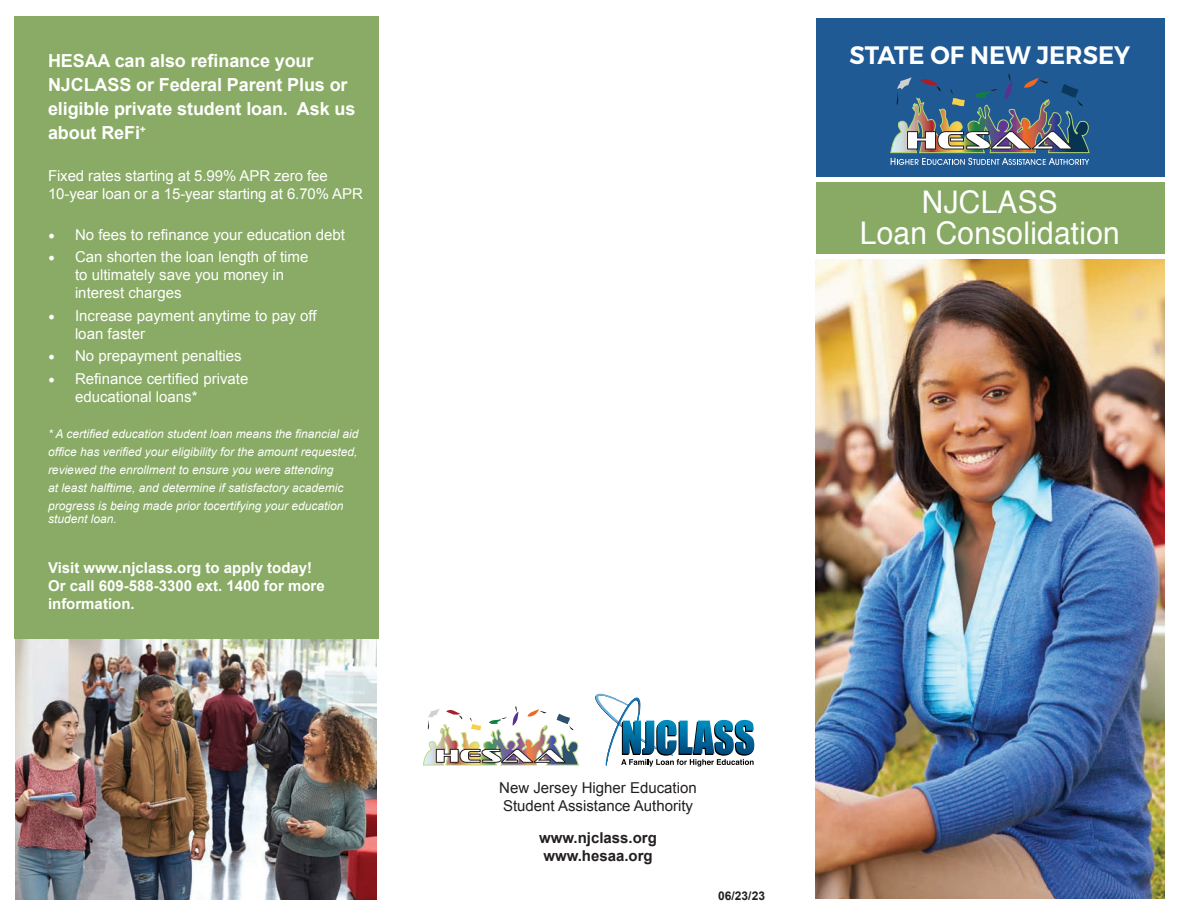
<style>
.page{position:relative;width:1188px;height:918px;background:#fff}
.page>*{position:absolute;margin:0;border:0;box-sizing:border-box;transform-origin:0 0}
.t1{font:31.2px/31.2px "Helvetica";letter-spacing:.01em;color:#fff;text-align:center;scale:.95 1}
.t2{font:600 25.2px "Montserrat";color:#fff;scale:.95 1}
.t3{font:700 18px/24px "Arial";letter-spacing:-.005em;color:#fff}
.t4{font:15px/18px "Arial";color:#fff}
.t5{font:700 15px "Arial";color:#fff}
.t6{font:15px/18px "Arial";color:#231f20}
.t7{font:700 15px "Arial";color:#231f20}
.t8{font:italic 12px/18px "Arial";color:#fff}
.t9{font:700 12px "Arial";color:#231f20}
.s1{font-family:"Minion Pro";font-size:18px}
</style>
<div class="page">
<img style="left:15px;top:638px;width:362px;height:261px">
<div style="left:14px;top:16px;width:365px;height:622px;background:#89ab65"></div>
<div style="left:816px;top:18px;width:349px;height:164px;background:#1f5a95"></div>
<svg style="left:890px;top:74px;width:200px;height:91px"></svg>
<div style="left:816px;top:182px;width:349px;height:72px;background:#88aa64"></div>
<div style="left:799px;top:177px;width:371px;height:5px;background:#fff"></div>
<img style="left:816px;top:259px;width:349px;height:639px">
<img style="left:423px;top:706px;width:156px;height:59px">
<svg style="left:595px;top:693px;width:159px;height:74px"></svg>
<p class="t3" style="left:48px;top:49px;width:309px">HESAA can also refinance your<br>NJCLASS or Federal Parent Plus or eligible private student loan. Ask us about ReFi<sup>+</sup></p>
<p class="t4" style="left:48px;top:167px;width:316px">Fixed rates starting at 5.99% APR zero fee<br>10-year loan or a 15-year starting at 6.70% APR</p>
<p class="t4" style="left:48px;top:225px;width:299px"><span class="s1">•</span> No fees to refinance your education debt</p>
<p class="t4" style="left:75px;top:248px;width:235px;text-indent:-27px"><span class="s1">•</span> Can shorten the loan length of time to ultimately save you money in interest charges</p>
<p class="t4" style="left:75px;top:306px;width:243px;text-indent:-27px"><span class="s1">•</span> Increase payment anytime to pay off loan faster</p>
<p class="t4" style="left:48px;top:347px;width:195px"><span class="s1">•</span> No prepayment penalties</p>
<p class="t4" style="left:75px;top:369px;width:175px;text-indent:-27px"><span class="s1">•</span> Refinance certified private educational loans*</p>
<p class="t8" style="left:48px;top:425px;width:312px">* A certified education student loan means the financial aid office has verified your eligibility for the amount requested, reviewed the enrollment to ensure you were attending<br>at least halftime, and determine if satisfactory academic progress is being made prior tocertifying your education</p>
<p class="t8" style="left:48px;top:510px;width:70px">student loan.</p>
<p class="t5" style="left:48px;top:557px;width:266px">Visit www.njclass.org to apply today!</p>
<p class="t5" style="left:48px;top:575px;width:278px">Or call 609-588-3300 ext. 1400 for more</p>
<p class="t5" style="left:48px;top:593px;width:88px">information.</p>
<p class="t2" style="left:849px;top:39px;width:297px">STATE OF NEW JERSEY</p>
<p class="t1" style="left:860px;top:187px;width:275px">NJCLASS<br>Loan Consolidation</p>
<p class="t6" style="left:499px;top:779px;width:199px">New Jersey Higher Education<br>Student Assistance Authority</p>
<p class="t7" style="left:539px;top:828px;width:119px">www.njclass.org</p>
<p class="t7" style="left:543px;top:846px;width:111px">www.hesaa.org</p>
<p class="t9" style="left:718px;top:888px;width:48px">06/23/23</p>
</div>
